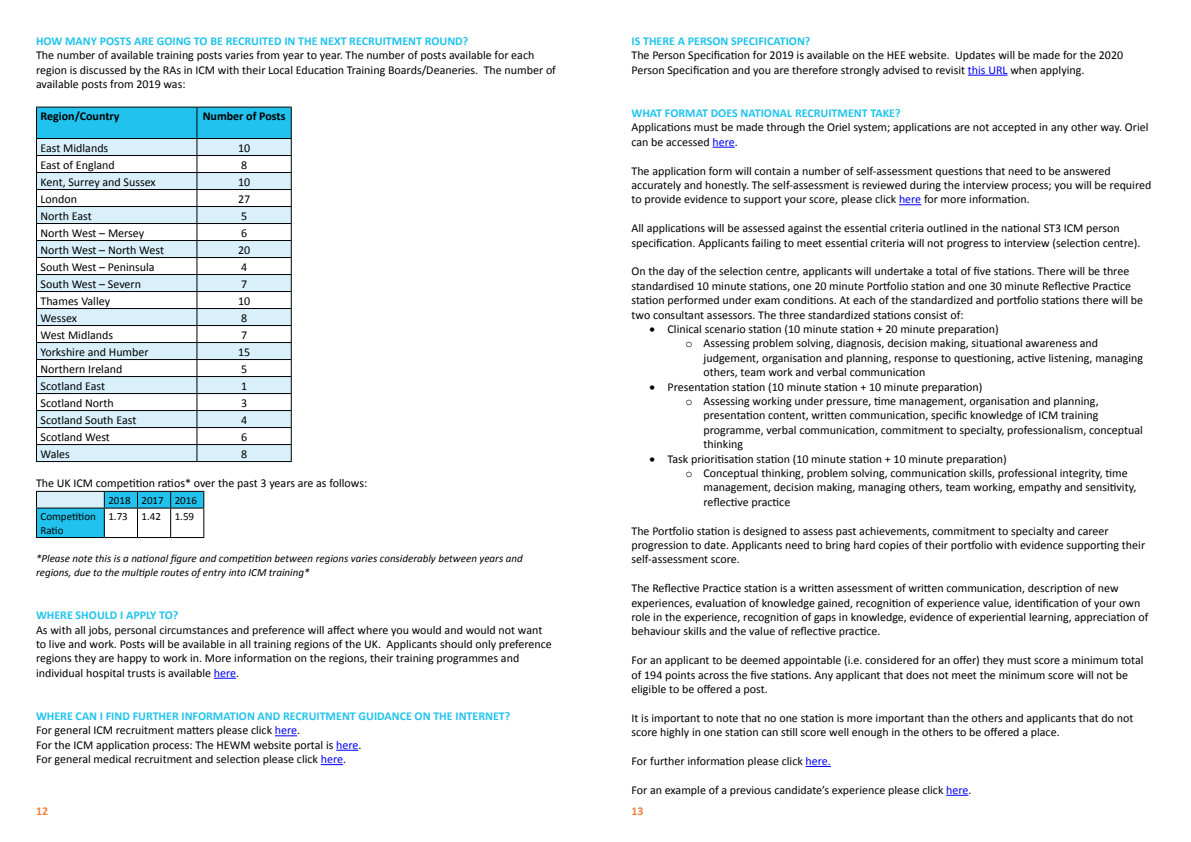
<style>
.page{position:relative;width:1191px;height:842px;background:#fff}
.page>*{position:absolute;margin:0;border:0;box-sizing:border-box;transform-origin:0 0}
.t1{font:12px/14.4px "Calibri";color:#000}
.t2{font:700 12px "Calibri";color:#21c3ee}
.t3{font:700 12px "Calibri";color:#000}
.t4{font:700 12px "Calibri";color:#f18441}
.t5{font:italic 11px/14.4px "Calibri";color:#000}
.t6{font:11px/13.2px "Calibri";color:#000}
.s1{color:#00f}
.s2{font-weight:700;color:#21c3ee}
.s3{font-family:"Courier New"}
</style>
<div class="page">
<svg style="left:214px;top:678px;width:22px;height:1px"></svg>
<svg style="left:275px;top:735px;width:22px;height:1px"></svg>
<svg style="left:336px;top:750px;width:22px;height:1px"></svg>
<svg style="left:321px;top:764px;width:22px;height:1px"></svg>
<svg style="left:36px;top:107px;width:256px;height:354px"></svg>
<hr style="left:36px;top:461px;width:161px;height:1px;background:#000">
<hr style="left:197px;top:461px;width:95px;height:1px;background:#000">
<svg style="left:36px;top:491px;width:168px;height:46px"></svg>
<hr style="left:36px;top:537px;width:68px;height:1px;background:#000">
<hr style="left:104px;top:537px;width:33px;height:1px;background:#000">
<hr style="left:137px;top:537px;width:34px;height:1px;background:#000">
<hr style="left:171px;top:537px;width:33px;height:1px;background:#000">
<hr style="left:968px;top:75px;width:39px;height:1px;background:#00f">
<svg style="left:712px;top:147px;width:23px;height:1px"></svg>
<svg style="left:899px;top:204px;width:22px;height:1px"></svg>
<svg style="left:805px;top:766px;width:26px;height:1px"></svg>
<svg style="left:946px;top:795px;width:22px;height:1px"></svg>
<p class="t2" style="left:36px;top:33px;width:434px">HOW MANY POSTS ARE GOING TO BE RECRUITED IN THE NEXT RECRUITMENT ROUND?</p>
<p class="t1" style="left:36px;top:48px;width:521px">The number of available training posts varies from year to year. The number of posts available for each region is discussed by the RAs in ICM with their Local Education Training Boards/Deaneries. The number of available posts from 2019 was:</p>
<p class="t3" style="left:40px;top:108px;width:81px">Region/Country</p>
<p class="t3" style="left:203px;top:108px;width:84px">Number of Posts</p>
<p class="t1" style="left:40px;top:140px;width:69px">East Midlands</p>
<p class="t1" style="left:238px;top:140px;width:14px">10</p>
<p class="t1" style="left:40px;top:157px;width:76px">East of England</p>
<p class="t1" style="left:241px;top:157px;width:8px">8</p>
<p class="t1" style="left:40px;top:174px;width:117px">Kent, Surrey and Sussex</p>
<p class="t1" style="left:238px;top:174px;width:14px">10</p>
<p class="t1" style="left:40px;top:191px;width:38px">London</p>
<p class="t1" style="left:238px;top:191px;width:14px">27</p>
<p class="t1" style="left:40px;top:208px;width:53px">North East</p>
<p class="t1" style="left:241px;top:208px;width:8px">5</p>
<p class="t1" style="left:40px;top:225px;width:105px">North West – Mersey</p>
<p class="t1" style="left:241px;top:225px;width:8px">6</p>
<p class="t1" style="left:40px;top:242px;width:125px">North West – North West</p>
<p class="t1" style="left:238px;top:242px;width:14px">20</p>
<p class="t1" style="left:40px;top:259px;width:116px">South West – Peninsula</p>
<p class="t1" style="left:241px;top:259px;width:8px">4</p>
<p class="t1" style="left:40px;top:276px;width:102px">South West – Severn</p>
<p class="t1" style="left:241px;top:276px;width:8px">7</p>
<p class="t1" style="left:40px;top:293px;width:71px">Thames Valley</p>
<p class="t1" style="left:238px;top:293px;width:14px">10</p>
<p class="t1" style="left:40px;top:310px;width:38px">Wessex</p>
<p class="t1" style="left:241px;top:310px;width:8px">8</p>
<p class="t1" style="left:40px;top:327px;width:74px">West Midlands</p>
<p class="t1" style="left:241px;top:327px;width:8px">7</p>
<p class="t1" style="left:40px;top:344px;width:110px">Yorkshire and Humber</p>
<p class="t1" style="left:238px;top:344px;width:14px">15</p>
<p class="t1" style="left:40px;top:361px;width:83px">Northern Ireland</p>
<p class="t1" style="left:241px;top:361px;width:8px">5</p>
<p class="t1" style="left:40px;top:378px;width:66px">Scotland East</p>
<p class="t1" style="left:241px;top:378px;width:8px">1</p>
<p class="t1" style="left:40px;top:395px;width:75px">Scotland North</p>
<p class="t1" style="left:241px;top:395px;width:8px">3</p>
<p class="t1" style="left:40px;top:412px;width:97px">Scotland South East</p>
<p class="t1" style="left:241px;top:412px;width:8px">4</p>
<p class="t1" style="left:40px;top:429px;width:71px">Scotland West</p>
<p class="t1" style="left:241px;top:429px;width:8px">6</p>
<p class="t1" style="left:40px;top:446px;width:31px">Wales</p>
<p class="t1" style="left:241px;top:446px;width:8px">8</p>
<p class="t1" style="left:36px;top:476px;width:333px">The UK ICM competition ratios* over the past 3 years are as follows:</p>
<p class="t6" style="left:108px;top:493px;width:90px">2018 2017 2016</p>
<p class="t6" style="left:41px;top:510px;width:57px">Competition<br>Ratio</p>
<p class="t6" style="left:108px;top:510px;width:87px">1.73 1.42 1.59</p>
<p class="t5" style="left:36px;top:550px;width:488px">*Please note this is a national figure and competition between regions varies considerably between years and regions, due to the multiple routes of entry into ICM training*</p>
<p class="t2" style="left:36px;top:608px;width:144px">WHERE SHOULD I APPLY TO?</p>
<p class="t1" style="left:36px;top:622px;width:517px">As with all jobs, personal circumstances and preference will affect where you would and would not want to live and work. Posts will be available in all training regions of the UK. Applicants should only preference regions they are happy to work in. More information on the regions, their training programmes and individual hospital trusts is available <span class="s1">here</span>.</p>
<p class="t1" style="left:36px;top:709px;width:476px"><span class="s2">WHERE CAN I FIND FURTHER INFORMATION AND RECRUITMENT GUIDANCE ON THE INTERNET?<br></span>For general ICM recruitment matters please click <span class="s1">here</span>.<br>For the ICM application process: The HEWM website portal is <span class="s1">here</span>.<br>For general medical recruitment and selection please click <span class="s1">here</span>.</p>
<p class="t2" style="left:631px;top:33px;width:180px">IS THERE A PERSON SPECIFICATION?</p>
<p class="t1" style="left:631px;top:48px;width:493px">The Person Specification for 2019 is available on the HEE website. Updates will be made for the 2020<br>Person Specification and you are therefore strongly advised to revisit <span class="s1">this URL</span> when applying.</p>
<p class="t2" style="left:631px;top:105px;width:271px">WHAT FORMAT DOES NATIONAL RECRUITMENT TAKE?</p>
<p class="t1" style="left:631px;top:120px;width:518px">Applications must be made through the Oriel system; applications are not accepted in any other way. Oriel can be accessed <span class="s1">here</span>.</p>
<p class="t1" style="left:631px;top:163px;width:521px">The application form will contain a number of self-assessment questions that need to be answered accurately and honestly. The self-assessment is reviewed during the interview process; you will be required to provide evidence to support your score, please click <span class="s1">here</span> for more information.</p>
<p class="t1" style="left:631px;top:221px;width:510px">All applications will be assessed against the essential criteria outlined in the national ST3 ICM person specification. Applicants failing to meet essential criteria will not progress to interview (selection centre).</p>
<p class="t1" style="left:631px;top:264px;width:513px">On the day of the selection centre, applicants will undertake a total of five stations. There will be three standardised 10 minute stations, one 20 minute Portfolio station and one 30 minute Reflective Practice station performed under exam conditions. At each of the standardized and portfolio stations there will be two consultant assessors. The three standardized stations consist of:</p>
<p class="t1" style="left:649px;top:322px;width:351px">• Clinical scenario station (10 minute station + 20 minute preparation)</p>
<p class="t1" style="left:685px;top:336px;width:414px"><span class="s3">o</span> Assessing problem solving, diagnosis, decision making, situational awareness and</p>
<p class="t1" style="left:703px;top:351px;width:441px">judgement, organisation and planning, response to questioning, active listening, managing</p>
<p class="t1" style="left:703px;top:365px;width:223px">others, team work and verbal communication</p>
<p class="t1" style="left:649px;top:379px;width:334px">• Presentation station (10 minute station + 10 minute preparation)</p>
<p class="t1" style="left:685px;top:394px;width:415px"><span class="s3">o</span> Assessing working under pressure, time management, organisation and planning,</p>
<p class="t1" style="left:703px;top:408px;width:396px">presentation content, written communication, specific knowledge of ICM training</p>
<p class="t1" style="left:703px;top:423px;width:441px">programme, verbal communication, commitment to specialty, professionalism, conceptual</p>
<p class="t1" style="left:703px;top:437px;width:41px">thinking</p>
<p class="t1" style="left:649px;top:451px;width:359px">• Task prioritisation station (10 minute station + 10 minute preparation)</p>
<p class="t1" style="left:685px;top:466px;width:444px"><span class="s3">o</span> Conceptual thinking, problem solving, communication skills, professional integrity, time</p>
<p class="t1" style="left:703px;top:480px;width:434px">management, decision making, managing others, team working, empathy and sensitivity,</p>
<p class="t1" style="left:703px;top:495px;width:88px">reflective practice</p>
<p class="t1" style="left:631px;top:523px;width:515px">The Portfolio station is designed to assess past achievements, commitment to specialty and career progression to date. Applicants need to bring hard copies of their portfolio with evidence supporting their self-assessment score.</p>
<p class="t1" style="left:631px;top:581px;width:518px">The Reflective Practice station is a written assessment of written communication, description of new experiences, evaluation of knowledge gained, recognition of experience value, identification of your own role in the experience, recognition of gaps in knowledge, evidence of experiential learning, appreciation of behaviour skills and the value of reflective practice.</p>
<p class="t1" style="left:631px;top:653px;width:513px">For an applicant to be deemed appointable (i.e. considered for an offer) they must score a minimum total of 194 points across the five stations. Any applicant that does not meet the minimum score will not be eligible to be offered a post.</p>
<p class="t1" style="left:631px;top:711px;width:503px">It is important to note that no one station is more important than the others and applicants that do not score highly in one station can still score well enough in the others to be offered a place.</p>
<p class="t1" style="left:631px;top:754px;width:201px">For further information please click <span class="s1">here.</span></p>
<p class="t1" style="left:631px;top:783px;width:341px">For an example of a previous candidate’s experience please click <span class="s1">here</span>.</p>
<p class="t4" style="left:36px;top:803px;width:14px">12</p>
<p class="t4" style="left:631px;top:803px;width:14px">13</p>
</div>
